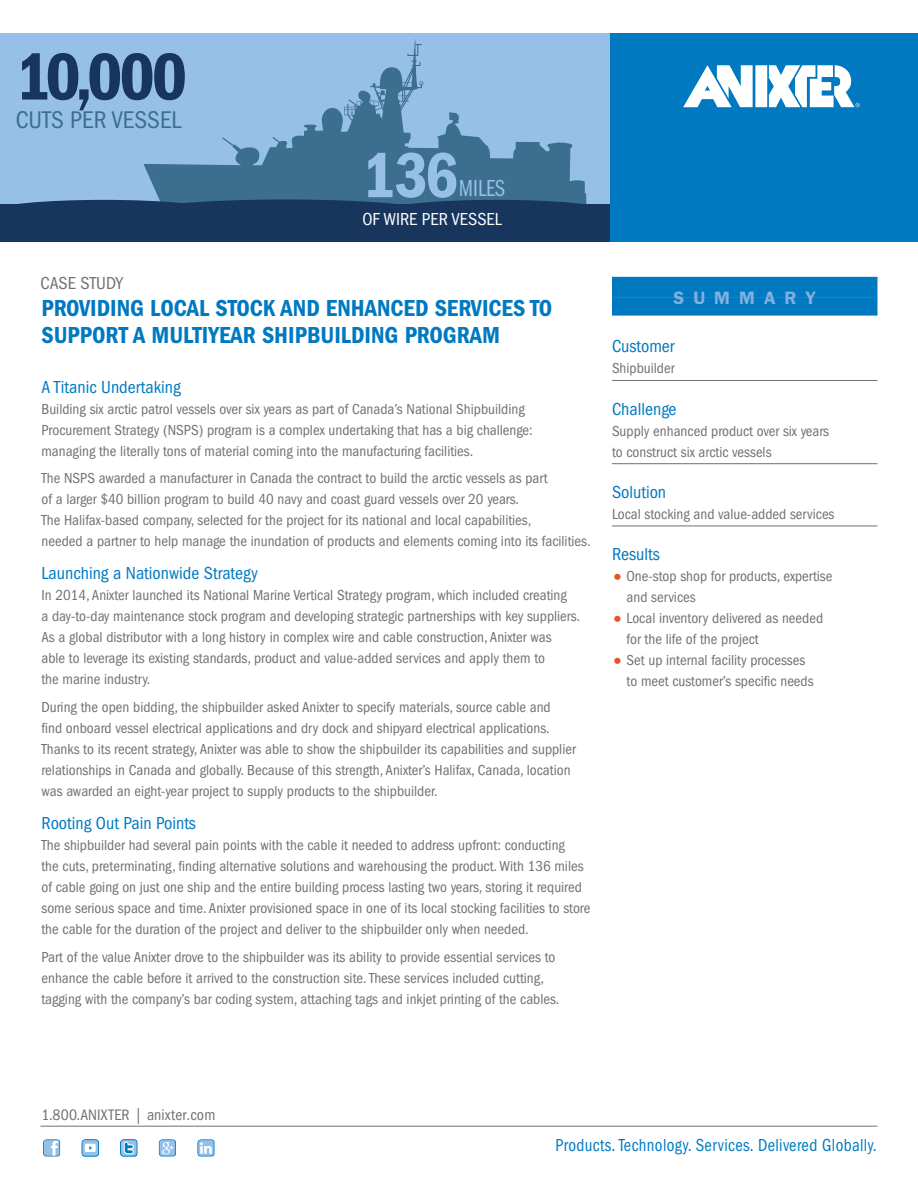
<style>
.page{position:relative;width:918px;height:1188px;background:#fff}
.page>*{position:absolute;margin:0;border:0;box-sizing:border-box;transform-origin:0 0}
.t1{font:68.7px "ITC Franklin Gothic Std Dm Cd";color:#18355e}
.t2{font:66px "ITC Franklin Gothic Std Dm Cd";color:#96c0e7}
.t3{font:condensed 25.05px "ITC Franklin Gothic Std";color:#3b6e8f}
.t4{font:24px/27px "ITC Franklin Gothic Std Dm Cd";color:#0079c1}
.t5{font:24px "ITC Franklin Gothic Std Bk Cp";color:#96c0e7}
.t6{font:condensed 18px "ITC Franklin Gothic Std";color:#0079c1}
.t7{font:condensed 18px "ITC Franklin Gothic Std";letter-spacing:.02em;color:#0079c1;scale:.93 1}
.t8{font:condensed 18px "ITC Franklin Gothic Std";color:#fff}
.t9{font:condensed 18px "ITC Franklin Gothic Std";color:#717073}
.t10{font:600 18px "ITC Franklin Gothic Std";letter-spacing:.5em;color:#83b0de}
.t11{font:condensed 15.75px "ITC Franklin Gothic Std";letter-spacing:.01em;color:#717073}
.t12{font:condensed 15px/21px "ITC Franklin Gothic Std";color:#717073}
.s1{font-family:"ITC Franklin Gothic Std Hvy";font-stretch:normal;font-size:18px;color:#e75525}
</style>
<div class="page">
<hr style="left:40px;top:1126px;width:838px;height:1px;background:#717073">
<svg style="left:43px;top:1139px;width:17px;height:18px"></svg>
<svg style="left:120px;top:1139px;width:17px;height:18px"></svg>
<svg style="left:82px;top:1139px;width:17px;height:18px"></svg>
<svg style="left:159px;top:1139px;width:17px;height:18px"></svg>
<svg style="left:197px;top:1139px;width:18px;height:18px"></svg>
<div style="left:609px;top:34px;width:309px;height:208px;background:#0079c1"></div>
<div style="left:755px;top:65px;width:12px;height:42px;background:#fff"></div>
<svg style="left:683px;top:65px;width:70px;height:42px"></svg>
<svg style="left:769px;top:65px;width:91px;height:42px"></svg>
<div style="left:0;top:34px;width:609px;height:187px;background:#96c0e7"></div>
<svg style="left:143px;top:39px;width:443px;height:165px"></svg>
<div style="left:0;top:204px;width:609px;height:38px;background:#18355e"></div>
<div style="left:135px;top:199px;width:301px;height:28px;background:#18355e;border-radius:50%"></div>
<div style="left:388px;top:200px;width:217px;height:21px;background:#18355e;border-radius:50%"></div>
<svg style="left:18px;top:200px;width:194px;height:4px"></svg>
<div style="left:612px;top:277px;width:266px;height:21px;background:#0079c1"></div>
<div style="left:612px;top:298px;width:266px;height:18px;background:#0079c1"></div>
<hr style="left:612px;top:380px;width:266px;height:1px;background:#717073">
<hr style="left:612px;top:463px;width:266px;height:1px;background:#717073">
<hr style="left:612px;top:526px;width:266px;height:1px;background:#717073">
<h1 class="t1" style="left:16px;top:38px;width:173px">10,000</h1>
<h3 class="t3" style="left:16px;top:106px;width:167px">CUTS PER VESSEL</h3>
<h2 class="t2" style="left:362px;top:138px;width:97px">136</h2>
<p class="t8" style="left:362px;top:209px;width:141px">OF WIRE PER VESSEL</p>
<h3 class="t5" style="left:459px;top:175px;width:48px">MILES</h3>
<p class="t9" style="left:40px;top:273px;width:84px">CASE STUDY</p>
<h3 class="t4" style="left:41px;top:294px;width:512px">PROVIDING LOCAL STOCK AND ENHANCED SERVICES TO<br>SUPPORT A MULTIYEAR SHIPBUILDING PROGRAM</h3>
<p class="t6" style="left:41px;top:376px;width:141px">A Titanic Undertaking</p>
<p class="t12" style="left:41px;top:398px;width:493px">Building six arctic patrol vessels over six years as part of Canada’s National Shipbuilding<br>Procurement Strategy (NSPS) program is a complex undertaking that has a big challenge: managing the literally tons of material coming into the manufacturing facilities.</p>
<p class="t12" style="left:41px;top:468px;width:551px">The NSPS awarded a manufacturer in Canada the contract to build the arctic vessels as part<br>of a larger $40 billion program to build 40 navy and coast guard vessels over 20 years.<br>The Halifax-based company, selected for the project for its national and local capabilities,<br>needed a partner to help manage the inundation of products and elements coming into its facilities.</p>
<p class="t6" style="left:41px;top:563px;width:218px">Launching a Nationwide Strategy</p>
<p class="t12" style="left:41px;top:585px;width:540px">In 2014, Anixter launched its National Marine Vertical Strategy program, which included creating<br>a day-to-day maintenance stock program and developing strategic partnerships with key suppliers.<br>As a global distributor with a long history in complex wire and cable construction, Anixter was<br>able to leverage its existing standards, product and value-added services and apply them to<br>the marine industry.</p>
<p class="t12" style="left:41px;top:697px;width:536px">During the open bidding, the shipbuilder asked Anixter to specify materials, source cable and<br>find onboard vessel electrical applications and dry dock and shipyard electrical applications.<br>Thanks to its recent strategy, Anixter was able to show the shipbuilder its capabilities and supplier relationships in Canada and globally. Because of this strength, Anixter’s Halifax, Canada, location was awarded an eight-year project to supply products to the shipbuilder.</p>
<p class="t6" style="left:41px;top:813px;width:156px">Rooting Out Pain Points</p>
<p class="t12" style="left:41px;top:835px;width:550px">The shipbuilder had several pain points with the cable it needed to address upfront: conducting<br>the cuts, preterminating, finding alternative solutions and warehousing the product. With 136 miles of cable going on just one ship and the entire building process lasting two years, storing it required some serious space and time. Anixter provisioned space in one of its local stocking facilities to store the cable for the duration of the project and deliver to the shipbuilder only when needed.</p>
<p class="t12" style="left:41px;top:946px;width:520px">Part of the value Anixter drove to the shipbuilder was its ability to provide essential services to enhance the cable before it arrived to the construction site. These services included cutting, tagging with the company’s bar coding system, attaching tags and inkjet printing of the cables.</p>
<p class="t10" style="left:674px;top:287px;width:144px">SUMMARY</p>
<p class="t6" style="left:612px;top:336px;width:64px">Customer</p>
<p class="t12" style="left:612px;top:358px;width:64px">Shipbuilder</p>
<p class="t6" style="left:612px;top:398px;width:66px">Challenge</p>
<p class="t12" style="left:612px;top:420px;width:219px">Supply enhanced product over six years to construct six arctic vessels</p>
<p class="t6" style="left:612px;top:482px;width:56px">Solution</p>
<p class="t12" style="left:612px;top:503px;width:224px">Local stocking and value-added services</p>
<p class="t6" style="left:612px;top:544px;width:49px">Results</p>
<p class="t12" style="left:627px;top:566px;width:207px;text-indent:-15px"><span class="s1">•</span> One-stop shop for products, expertise and services</p>
<p class="t12" style="left:627px;top:608px;width:198px;text-indent:-15px"><span class="s1">•</span> Local inventory delivered as needed for the life of the project</p>
<p class="t12" style="left:627px;top:650px;width:189px;text-indent:-15px"><span class="s1">•</span> Set up internal facility processes to meet customer’s specific needs</p>
<p class="t11" style="left:41px;top:1106px;width:175px">1.800.ANIXTER | anixter.com</p>
<p class="t7" style="left:556px;top:1134px;width:347px">Products. Technology. Services. Delivered Globally.</p>
</div>
